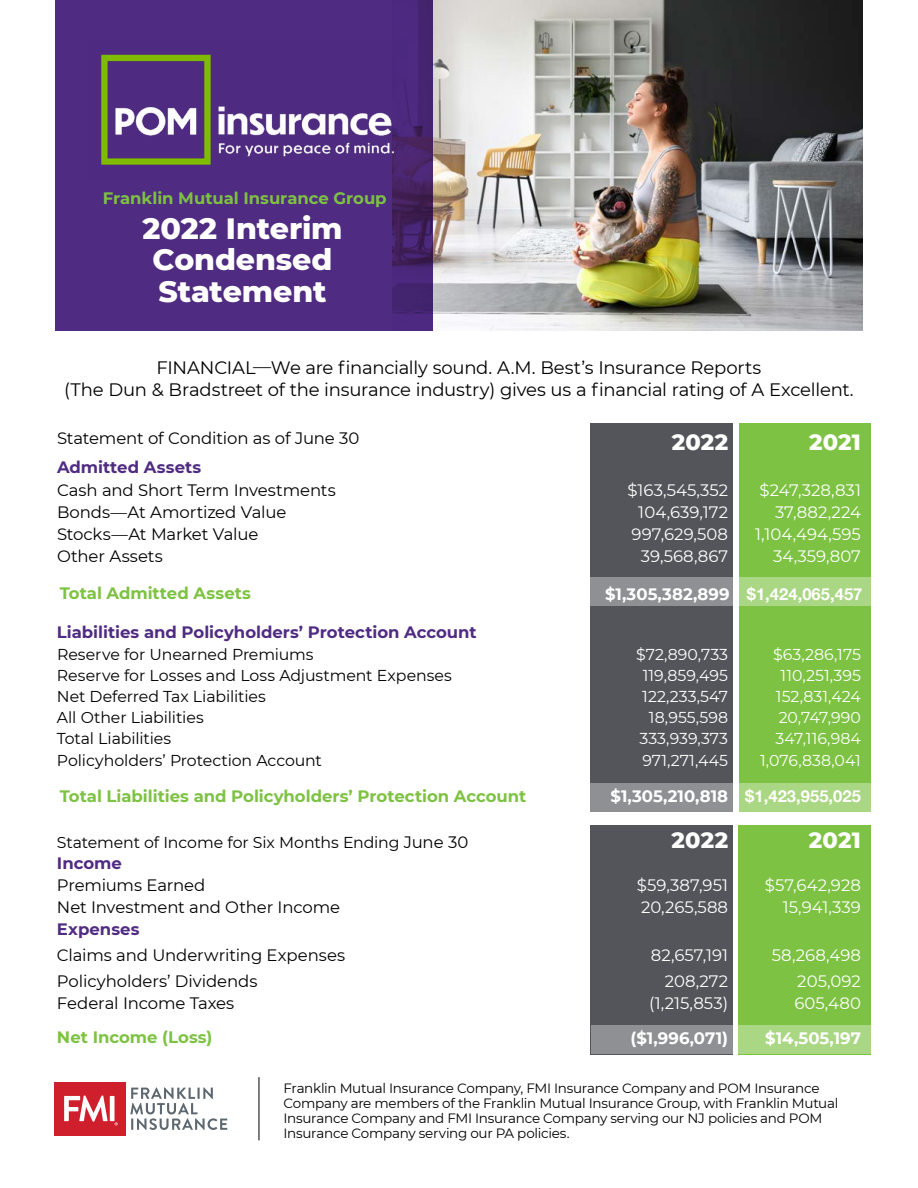
<style>
.page{position:relative;width:918px;height:1188px;background:#fff}
.page>*{position:absolute;margin:0;border:0;box-sizing:border-box;transform-origin:0 0}
.t1{font:800 30px/31.5px "Montserrat";color:#fff;text-align:center}
.t2{font:800 22.5px "Montserrat";letter-spacing:.005em;color:#fff}
.t3{font:18px/22.5px "Montserrat";letter-spacing:-.01em;color:#000;text-align:center}
.t4{font:16.5px "Montserrat";letter-spacing:-.01em;color:#000}
.t5{font:16.5px "Montserrat";letter-spacing:.005em;color:#fff}
.t6{font:700 16.5px "Montserrat";letter-spacing:-.005em;color:#7dc242}
.t7{font:700 16.5px "Montserrat";letter-spacing:.005em;color:#fff}
.t8{font:700 16.5px "Montserrat";color:#4f2b82}
.t9{font:15.75px "Montserrat";letter-spacing:-.005em;color:#000}
.t10{font:15.75px "Montserrat";letter-spacing:.005em;color:#fff}
.t11{font:13.5px/15px "Montserrat";letter-spacing:-.02em;color:#000}
.s1{font-family:"Helvetica Neue"}
.s2{font-size:16.5px}
</style>
<div class="page">
<img style="left:433px;top:0;width:430px;height:330px">
<svg style="left:130px;top:1087px;width:97px;height:43px"></svg>
<div style="left:54px;top:1082px;width:72px;height:54px;background:#cf1f2d"></div>
<svg style="left:64px;top:1096px;width:44px;height:26px"></svg>
<div style="left:110px;top:1096px;width:5px;height:25px;background:#fff"></div>
<div style="left:739px;top:423px;width:132px;height:389px;background:#7dc242"></div>
<div style="left:591px;top:423px;width:142px;height:389px;background:#54555b"></div>
<div style="left:739px;top:825px;width:132px;height:229px;background:#7dc242"></div>
<div style="left:591px;top:825px;width:142px;height:229px;background:#54555b"></div>
<svg style="left:590px;top:578px;width:281px;height:28px;background:#9eb38e"></svg>
<svg style="left:590px;top:783px;width:280px;height:29px;background:#9db38e"></svg>
<svg style="left:591px;top:1026px;width:280px;height:28px;background:#9db38d"></svg>
<div style="left:55px;top:0;width:378px;height:330px;background:#4f2b82"></div>
<img style="left:100px;top:54px;width:307px;height:126px">
<hr style="left:258px;top:1077px;width:2px;height:63px;background:#54555b">
<p class="t6" style="left:103px;top:186px;width:285px">Franklin Mutual Insurance Group</p>
<h1 class="t1" style="left:142px;top:211px;width:202px">2022 Interim<br>Condensed<br>Statement</h1>
<h3 class="t3" style="left:64px;top:356px;width:791px">FINANCIAL—We are financially sound. A.M. Best’s Insurance Reports<br>(The Dun &amp; Bradstreet of the insurance industry) gives us a financial rating of A Excellent.</h3>
<p class="t4" style="left:57px;top:427px;width:304px">Statement of Condition as of June 30</p>
<h2 class="t2" style="left:672px;top:425px;width:58px">2022</h2>
<h2 class="t2" style="left:809px;top:425px;width:53px">2021</h2>
<p class="t8" style="left:57px;top:455px;width:146px">Admitted Assets</p>
<p class="t4" style="left:57px;top:479px;width:280px">Cash and Short Term Investments</p>
<p class="t5" style="left:628px;top:479px;width:102px">$163,545,352</p>
<p class="t5" style="left:760px;top:479px;width:103px">$247,328,831</p>
<p class="t4" style="left:57px;top:501px;width:231px">Bonds—At Amortized Value</p>
<p class="t5" style="left:638px;top:501px;width:91px">104,639,172</p>
<p class="t5" style="left:775px;top:501px;width:87px">37,882,224</p>
<p class="t4" style="left:57px;top:523px;width:203px">Stocks—At Market Value</p>
<p class="t5" style="left:632px;top:523px;width:98px">997,629,508</p>
<p class="t5" style="left:755px;top:523px;width:107px">1,104,494,595</p>
<p class="t4" style="left:57px;top:545px;width:107px">Other Assets</p>
<p class="t5" style="left:641px;top:545px;width:89px">39,568,867</p>
<p class="t5" style="left:773px;top:545px;width:89px">34,359,807</p>
<p class="t6" style="left:60px;top:581px;width:193px">Total Admitted Assets</p>
<p class="t7" style="left:605px;top:583px;width:259px">$1,305,382,899 <span class="s1">$1,424,065,457</span></p>
<p class="t8" style="left:57px;top:621px;width:421px">Liabilities and Policyholders’ Protection Account</p>
<p class="t9" style="left:57px;top:643px;width:258px">Reserve for Unearned Premiums</p>
<p class="t10" style="left:636px;top:643px;width:94px">$72,890,733</p>
<p class="t10" style="left:773px;top:643px;width:89px">$63,286,175</p>
<p class="t9" style="left:57px;top:664px;width:396px">Reserve for Losses and Loss Adjustment Expenses</p>
<p class="t10" style="left:643px;top:664px;width:87px">119,859,495</p>
<p class="t10" style="left:781px;top:664px;width:82px">110,251,395</p>
<p class="t9" style="left:57px;top:686px;width:210px">Net Deferred Tax Liabilities</p>
<p class="t10" style="left:642px;top:686px;width:87px">122,233,547</p>
<p class="t10" style="left:776px;top:686px;width:87px">152,831,424</p>
<p class="t9" style="left:57px;top:707px;width:148px">All Other Liabilities</p>
<p class="t10" style="left:649px;top:707px;width:81px">18,955,598</p>
<p class="t10" style="left:779px;top:707px;width:84px">20,747,990</p>
<p class="t9" style="left:57px;top:728px;width:116px">Total Liabilities</p>
<p class="t10" style="left:640px;top:728px;width:90px">333,939,373</p>
<p class="t10" style="left:776px;top:728px;width:87px">347,116,984</p>
<p class="t9" style="left:57px;top:749px;width:267px">Policyholders’ Protection Account</p>
<p class="t10" style="left:642px;top:749px;width:87px">971,271,445</p>
<p class="t10" style="left:760px;top:749px;width:102px">1,076,838,041</p>
<p class="t6" style="left:60px;top:784px;width:468px">Total Liabilities and Policyholders’ Protection Account</p>
<p class="t7" style="left:611px;top:784px;width:252px">$1,305,210,818 <span class="s1">$1,423,955,025</span></p>
<p class="t9" style="left:57px;top:831px;width:413px">Statement of Income for Six Months Ending <span class="s2">June 30</span></p>
<h2 class="t2" style="left:672px;top:823px;width:58px">2022</h2>
<h2 class="t2" style="left:809px;top:823px;width:54px">2021</h2>
<p class="t8" style="left:57px;top:852px;width:66px">Income</p>
<p class="t4" style="left:57px;top:874px;width:150px">Premiums Earned</p>
<p class="t5" style="left:637px;top:874px;width:93px">$59,387,951</p>
<p class="t5" style="left:765px;top:874px;width:98px">$57,642,928</p>
<p class="t4" style="left:57px;top:896px;width:285px">Net Investment and Other Income</p>
<p class="t5" style="left:641px;top:896px;width:89px">20,265,588</p>
<p class="t5" style="left:783px;top:896px;width:80px">15,941,339</p>
<p class="t8" style="left:57px;top:918px;width:84px">Expenses</p>
<p class="t4" style="left:57px;top:944px;width:290px">Claims and Underwriting Expenses</p>
<p class="t5" style="left:651px;top:944px;width:79px">82,657,191</p>
<p class="t5" style="left:772px;top:944px;width:91px">58,268,498</p>
<p class="t4" style="left:57px;top:969px;width:202px">Policyholders’ Dividends</p>
<p class="t5" style="left:665px;top:969px;width:65px">208,272</p>
<p class="t5" style="left:797px;top:969px;width:65px">205,092</p>
<p class="t4" style="left:57px;top:991px;width:179px">Federal Income Taxes</p>
<p class="t5" style="left:649px;top:991px;width:80px">(1,215,853)</p>
<p class="t5" style="left:794px;top:991px;width:68px">605,480</p>
<p class="t6" style="left:57px;top:1025px;width:157px">Net Income (Loss)</p>
<p class="t7" style="left:630px;top:1026px;width:99px">($1,996,071)</p>
<p class="t7" style="left:765px;top:1026px;width:97px">$14,505,197</p>
<p class="t11" style="left:284px;top:1080px;width:556px">Franklin Mutual Insurance Company, FMI Insurance Company and POM Insurance Company are members of the Franklin Mutual Insurance Group, with Franklin Mutual Insurance Company and FMI Insurance Company serving our NJ policies and POM Insurance Company serving our PA policies.</p>
</div>
